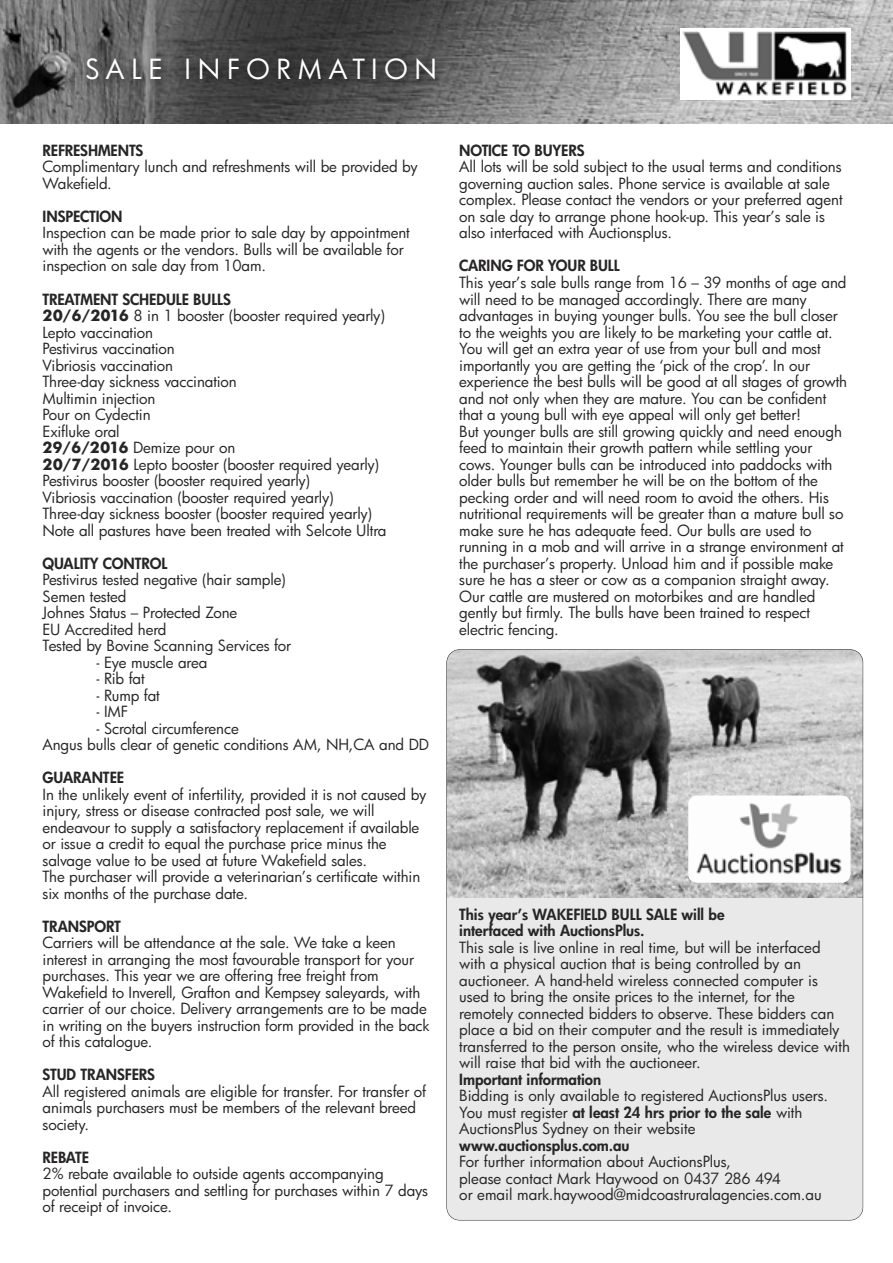
<style>
.page{position:relative;width:893px;height:1263px;background:#fff}
.page>*{position:absolute;margin:0;border:0;box-sizing:border-box;transform-origin:0 0}
.t1{font:27px "Futura";letter-spacing:.25em;color:#fff}
.t2{font:15px/16.5px "Futura";letter-spacing:-.005em;color:#272526}
.t3{font:800 15px/16.5px "Futura";letter-spacing:-.005em;color:#272526}
.s1{font-weight:800}
.s2{font-weight:700}
</style>
<div class="page">
<img style="left:0;top:0;width:893px;height:123px">
<img style="left:680px;top:29px;width:170px;height:4px">
<img style="left:72px;top:33px;width:797px;height:85px">
<img style="left:680px;top:33px;width:170px;height:66px">
<div style="left:447px;top:649px;width:416px;height:571px;background:#e9e9e9;border-radius:13px"></div>
<img style="left:448px;top:651px;width:415px;height:246px">
<img style="left:689px;top:796px;width:161px;height:86px;border-radius:9px">
<h1 class="t1" style="left:85px;top:57px;width:353px">SALE INFORMATION</h1>
<p class="t3" style="left:43px;top:144px;width:102px">REFRESHMENTS</p>
<p class="t2" style="left:43px;top:160px;width:377px">Complimentary lunch and refreshments will be provided by<br>Wakefield.</p>
<p class="t3" style="left:43px;top:210px;width:82px">INSPECTION</p>
<p class="t2" style="left:43px;top:226px;width:369px">Inspection can be made prior to sale day by appointment with the agents or the vendors. Bulls will be available for inspection on sale day from 10am.</p>
<p class="t2" style="left:43px;top:292px;width:346px"><span class="s1">TREATMENT SCHEDULE BULLS<br></span><span class="s2">20/6/2016</span> 8 in 1 booster (booster required yearly)<br>Lepto vaccination<br>Pestivirus vaccination<br>Vibriosis vaccination<br>Three-day sickness vaccination<br>Multimin injection<br>Pour on Cydectin<br>Exifluke oral<br><span class="s2">29/6/2016</span> Demize pour on<br><span class="s2">20/7/2016</span> Lepto booster (booster required yearly)<br>Pestivirus booster (booster required yearly)<br>Vibriosis vaccination (booster required yearly)<br>Three-day sickness booster (booster required yearly)<br>Note all pastures have been treated with Selcote Ultra</p>
<p class="t3" style="left:43px;top:556px;width:126px">QUALITY CONTROL</p>
<p class="t2" style="left:43px;top:573px;width:250px">Pestivirus tested negative (hair sample)<br>Semen tested<br>Johnes Status – Protected Zone<br>EU Accredited herd<br>Tested by Bovine Scanning Services for</p>
<p class="t2" style="left:97px;top:655px;width:112px">- Eye muscle area</p>
<p class="t2" style="left:97px;top:672px;width:50px">- Rib fat</p>
<p class="t2" style="left:97px;top:688px;width:65px">- Rump fat</p>
<p class="t2" style="left:97px;top:705px;width:33px">- IMF</p>
<p class="t2" style="left:43px;top:721px;width:388px;text-indent:54px">- Scrotal circumference<br>Angus bulls clear of genetic conditions AM, NH,CA and DD</p>
<p class="t3" style="left:43px;top:771px;width:83px">GUARANTEE</p>
<p class="t2" style="left:43px;top:787px;width:385px">In the unlikely event of infertility, provided it is not caused by injury, stress or disease contracted post sale, we will endeavour to supply a satisfactory replacement if available or issue a credit to equal the purchase price minus the salvage value to be used at future Wakefield sales.<br>The purchaser will provide a veterinarian’s certificate within six months of the purchase date.</p>
<p class="t3" style="left:43px;top:919px;width:80px">TRANSPORT</p>
<p class="t2" style="left:43px;top:936px;width:388px">Carriers will be attendance at the sale. We take a keen interest in arranging the most favourable transport for your purchases. This year we are offering free freight from Wakefield to Inverell, Grafton and Kempsey saleyards, with carrier of our choice. Delivery arrangements are to be made in writing on the buyers instruction form provided in the back of this catalogue.</p>
<p class="t3" style="left:43px;top:1068px;width:114px">STUD TRANSFERS</p>
<p class="t2" style="left:43px;top:1084px;width:385px">All registered animals are eligible for transfer. For transfer of animals purchasers must be members of the relevant breed society.</p>
<p class="t3" style="left:43px;top:1150px;width:48px">REBATE</p>
<p class="t2" style="left:43px;top:1167px;width:387px">2% rebate available to outside agents accompanying potential purchasers and settling for purchases within 7 days of receipt of invoice.</p>
<p class="t3" style="left:459px;top:144px;width:127px">NOTICE TO BUYERS</p>
<p class="t2" style="left:459px;top:160px;width:385px">All lots will be sold subject to the usual terms and conditions governing auction sales. Phone service is available at sale complex. Please contact the vendors or your preferred agent on sale day to arrange phone hook-up. This year’s sale is also interfaced with Auctionsplus.</p>
<p class="t3" style="left:459px;top:259px;width:162px">CARING FOR YOUR BULL</p>
<p class="t2" style="left:459px;top:276px;width:389px">This year’s sale bulls range from 16 – 39 months of age and will need to be managed accordingly. There are many advantages in buying younger bulls. You see the bull closer to the weights you are likely to be marketing your cattle at.<br>You will get an extra year of use from your bull and most importantly you are getting the ‘pick of the crop’. In our experience the best bulls will be good at all stages of growth and not only when they are mature. You can be confident that a young bull with eye appeal will only get better!<br>But younger bulls are still growing quickly and need enough feed to maintain their growth pattern while settling your cows. Younger bulls can be introduced into paddocks with older bulls but remember he will be on the bottom of the pecking order and will need room to avoid the others. His nutritional requirements will be greater than a mature bull so make sure he has adequate feed. Our bulls are used to running in a mob and will arrive in a strange environment at the purchaser’s property. Unload him and if possible make sure he has a steer or cow as a companion straight away.<br>Our cattle are mustered on motorbikes and are handled gently but firmly. The bulls have been trained to respect electric fencing.</p>
<p class="t3" style="left:459px;top:907px;width:267px">This year’s WAKEFIELD BULL SALE will be interfaced with AuctionsPlus.</p>
<p class="t2" style="left:459px;top:940px;width:392px">This sale is live online in real time, but will be interfaced with a physical auction that is being controlled by an auctioneer. A hand-held wireless connected computer is used to bring the onsite prices to the internet, for the remotely connected bidders to observe. These bidders can place a bid on their computer and the result is immediately transferred to the person onsite, who the wireless device with will raise that bid with the auctioneer.</p>
<p class="t3" style="left:459px;top:1072px;width:143px">Important information</p>
<p class="t2" style="left:459px;top:1089px;width:370px">Bidding is only available to registered AuctionsPlus users.<br>You must register <span class="s1">at least 24 hrs prior to the sale</span> with<br>AuctionsPlus Sydney on their website</p>
<p class="t3" style="left:459px;top:1138px;width:172px">www.auctionsplus.com.au</p>
<p class="t2" style="left:459px;top:1155px;width:364px">For further information about AuctionsPlus,<br>please contact Mark Haywood on 0437 286 494<br>or email mark.haywood@midcoastruralagencies.com.au</p>
</div>
